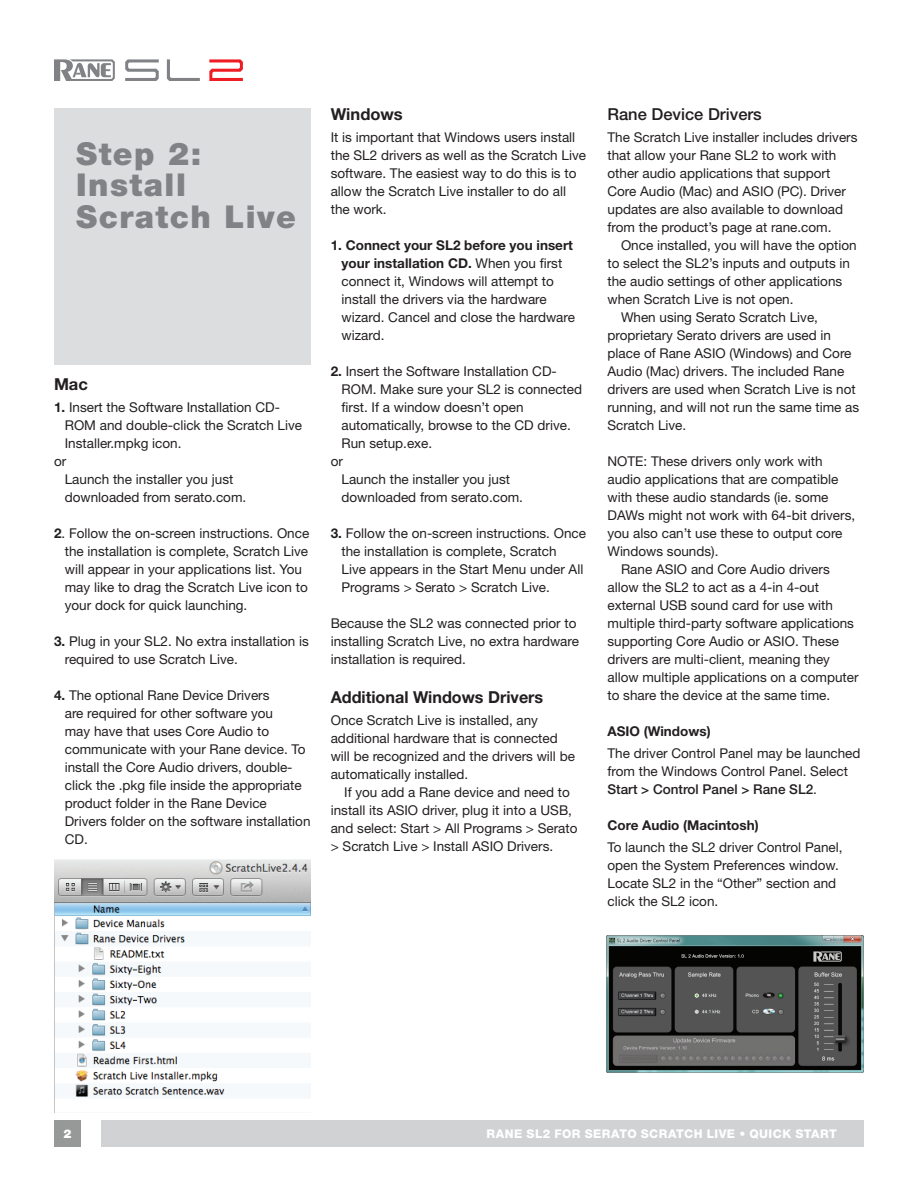
<style>
.page{position:relative;width:918px;height:1188px;background:#fff}
.page>*{position:absolute;margin:0;border:0;box-sizing:border-box;transform-origin:0 0}
.t1{font:900 31.5px/31.5px "Helvetica Neue LT Std";letter-spacing:.045em;color:#808285}
.t2{font:700 16.5px "Helvetica Neue LT Std";color:#231f20}
.t3{font:500 16.5px "Helvetica Neue LT Std";color:#231f20}
.t4{font:13.5px/18px "Helvetica Neue LT Std";color:#231f20}
.t5{font:700 13.5px "Helvetica Neue LT Std";color:#231f20}
.t6{font:800 12px "Helvetica Neue LT Std";letter-spacing:.035em;color:#fff}
.t7{font:900 12px "Helvetica Neue LT Std";color:#fff}
.s1{font-weight:700}
.s2{font-weight:500}
</style>
<div class="page">
<div style="left:101px;top:1120px;width:763px;height:28px;background:#d1d2d4"></div>
<div style="left:54px;top:1120px;width:27px;height:28px;background:#979898"></div>
<svg style="left:125px;top:59px;width:34px;height:22px"></svg>
<svg style="left:209px;top:59px;width:34px;height:22px"></svg>
<svg style="left:167px;top:59px;width:33px;height:22px"></svg>
<svg style="left:54px;top:59px;width:61px;height:22px"></svg>
<div style="left:54px;top:108px;width:256px;height:256px;background:#dcdddf"></div>
<img style="left:54px;top:860px;width:256px;height:252px">
<img style="left:606px;top:935px;width:258px;height:138px">
<h1 class="t1" style="left:76px;top:137px;width:221px">Step 2:<br>Install<br>Scratch Live</h1>
<p class="t2" style="left:54px;top:374px;width:35px">Mac</p>
<p class="t4" style="left:54px;top:398px;width:228px"><span class="s1">1.</span> Insert the Software Installation CD-</p>
<p class="t4" style="left:65px;top:416px;width:239px">ROM and double-click the Scratch Live</p>
<p class="t4" style="left:65px;top:434px;width:118px">Installer.mpkg icon.</p>
<p class="t4" style="left:54px;top:452px;width:14px">or</p>
<p class="t4" style="left:65px;top:470px;width:170px">Launch the installer you just</p>
<p class="t4" style="left:65px;top:488px;width:183px">downloaded from serato.com.</p>
<p class="t4" style="left:65px;top:524px;width:246px;text-indent:-11px"><span class="s1">2</span>. Follow the on-screen instructions. Once the installation is complete, Scratch Live will appear in your applications list. You may like to drag the Scratch Live icon to your dock for quick launching.</p>
<p class="t4" style="left:65px;top:632px;width:245px;text-indent:-11px"><span class="s1">3.</span> Plug in your SL2. No extra installation is required to use Scratch Live.</p>
<p class="t4" style="left:65px;top:686px;width:247px;text-indent:-11px"><span class="s1">4.</span> The optional Rane Device Drivers<br>are required for other software you<br>may have that uses Core Audio to communicate with your Rane device. To install the Core Audio drivers, double&shy;click the .pkg file inside the appropriate product folder in the Rane Device Drivers folder on the software installation CD.</p>
<p class="t2" style="left:331px;top:104px;width:74px">Windows</p>
<p class="t4" style="left:331px;top:128px;width:257px">It is important that Windows users install the SL2 drivers as well as the Scratch Live software. The easiest way to do this is to allow the Scratch Live installer to do all the work.</p>
<p class="t4" style="left:342px;top:236px;width:235px;text-indent:-11px"><span class="s1">1. Connect your SL2 before you insert your installation CD.</span> When you first connect it, Windows will attempt to install the drivers via the hardware wizard. Cancel and close the hardware wizard.</p>
<p class="t4" style="left:331px;top:362px;width:228px"><span class="s1">2.</span> Insert the Software Installation CD-</p>
<p class="t4" style="left:342px;top:380px;width:242px">ROM. Make sure your SL2 is connected</p>
<p class="t4" style="left:342px;top:398px;width:184px">first. If a window doesn’t open</p>
<p class="t4" style="left:342px;top:416px;width:231px">automatically, browse to the CD drive.</p>
<p class="t4" style="left:342px;top:434px;width:92px">Run setup.exe.</p>
<p class="t4" style="left:331px;top:452px;width:14px">or</p>
<p class="t4" style="left:342px;top:470px;width:170px">Launch the installer you just</p>
<p class="t4" style="left:342px;top:488px;width:183px">downloaded from serato.com.</p>
<p class="t4" style="left:342px;top:524px;width:246px;text-indent:-11px"><span class="s1">3.</span> Follow the on-screen instructions. Once the installation is complete, Scratch<br>Live appears in the Start Menu under All Programs &gt; Serato &gt; Scratch Live.</p>
<p class="t4" style="left:331px;top:614px;width:250px">Because the SL2 was connected prior to installing Scratch Live, no extra hardware installation is required.</p>
<p class="t2" style="left:331px;top:687px;width:214px">Additional Windows Drivers</p>
<p class="t4" style="left:331px;top:711px;width:246px">Once Scratch Live is installed, any additional hardware that is connected will be recognized and the drivers will be automatically installed.</p>
<p class="t4" style="left:331px;top:783px;width:248px;text-indent:14px">If you add a Rane device and need to install its ASIO driver, plug it into a USB, and select: Start &gt; All Programs &gt; Serato &gt; Scratch Live &gt; Install ASIO Drivers.</p>
<p class="t3" style="left:608px;top:104px;width:156px">Rane Device Drivers</p>
<p class="t4" style="left:608px;top:128px;width:252px">The Scratch Live installer includes drivers that allow your Rane SL2 to work with other audio applications that support Core Audio (Mac) and ASIO (PC). Driver updates are also available to download from the product’s page at rane.com.</p>
<p class="t4" style="left:621px;top:236px;width:237px">Once installed, you will have the option</p>
<p class="t4" style="left:608px;top:254px;width:244px">to select the SL2’s inputs and outputs in</p>
<p class="t4" style="left:608px;top:272px;width:236px">the audio settings of other applications</p>
<p class="t4" style="left:608px;top:290px;width:188px">when Scratch Live is not open.</p>
<p class="t4" style="left:621px;top:308px;width:199px">When using Serato Scratch Live,</p>
<p class="t4" style="left:608px;top:326px;width:225px">proprietary Serato drivers are used in</p>
<p class="t4" style="left:608px;top:344px;width:246px">place of Rane ASIO (Windows) and Core</p>
<p class="t4" style="left:608px;top:362px;width:238px">Audio (Mac) drivers. The included Rane</p>
<p class="t4" style="left:608px;top:380px;width:250px">drivers are used when Scratch Live is not</p>
<p class="t4" style="left:608px;top:398px;width:253px">running, and will not run the same time as</p>
<p class="t4" style="left:608px;top:416px;width:80px">Scratch Live.</p>
<p class="t4" style="left:608px;top:452px;width:217px">NOTE: These drivers only work with</p>
<p class="t4" style="left:608px;top:470px;width:232px">audio applications that are compatible</p>
<p class="t4" style="left:608px;top:488px;width:223px">with these audio standards (ie. some</p>
<p class="t4" style="left:608px;top:506px;width:249px">DAWs might not work with 64-bit drivers,</p>
<p class="t4" style="left:608px;top:524px;width:237px">you also can’t use these to output core</p>
<p class="t4" style="left:608px;top:542px;width:113px">Windows sounds).</p>
<p class="t4" style="left:621px;top:560px;width:210px">Rane ASIO and Core Audio drivers</p>
<p class="t4" style="left:608px;top:578px;width:213px">allow the SL2 to act as a 4-in 4-out</p>
<p class="t4" style="left:608px;top:596px;width:227px">external USB sound card for use with</p>
<p class="t4" style="left:608px;top:614px;width:248px">multiple third-party software applications</p>
<p class="t4" style="left:608px;top:632px;width:233px">supporting Core Audio or ASIO. These</p>
<p class="t4" style="left:608px;top:650px;width:224px">drivers are multi-client, meaning they</p>
<p class="t4" style="left:608px;top:668px;width:253px">allow multiple applications on a computer</p>
<p class="t4" style="left:608px;top:686px;width:224px">to share the device at the same time.</p>
<p class="t5" style="left:608px;top:723px;width:105px">ASIO (Windows)</p>
<p class="t4" style="left:608px;top:744px;width:255px">The driver Control Panel may be launched from the Windows Control Panel. Select<br><span class="s2">Start &gt; Control Panel &gt; Rane SL2</span>.</p>
<p class="t5" style="left:608px;top:817px;width:153px">Core Audio (Macintosh)</p>
<p class="t4" style="left:608px;top:838px;width:237px">To launch the SL2 driver Control Panel, open the System Preferences window.<br>Locate SL2 in the “Other” section and click the SL2 icon.</p>
<p class="t7" style="left:63px;top:1127px;width:10px">2</p>
<p class="t6" style="left:486px;top:1127px;width:352px">RANE SL2 FOR SERATO SCRATCH LIVE • QUICK START</p>
</div>
